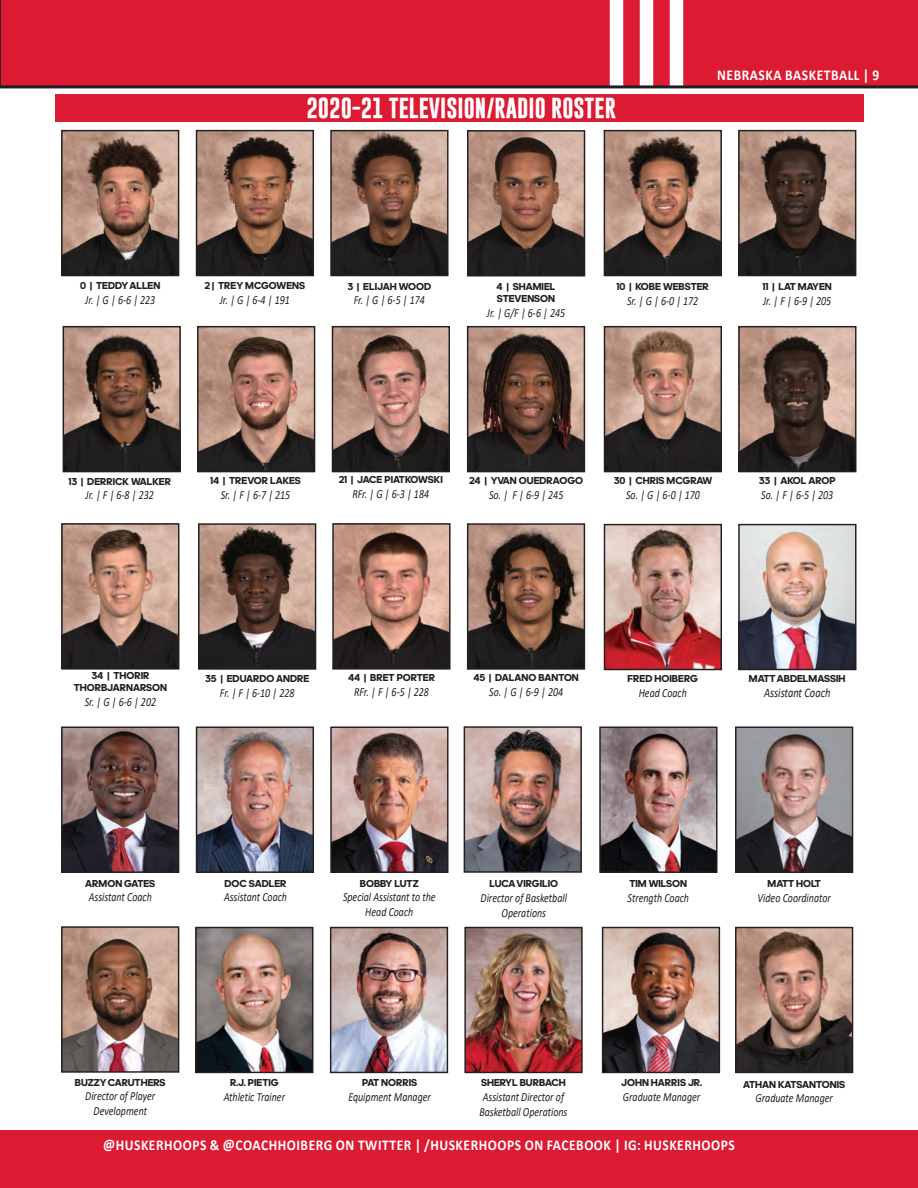
<style>
.page{position:relative;width:918px;height:1188px;background:#fff}
.page>*{position:absolute;margin:0;border:0;box-sizing:border-box;transform-origin:0 0}
.t1{font:700 21px "Gobold";color:#fff}
.t2{font:700 15px "Calibri";letter-spacing:.04em;color:#fff;scale:.9 1}
.t3{font:italic 13.05px "Calibri";color:#231f20;scale:.8 1}
.t4{font:italic 12.45px/14.5px "Calibri";color:#231f20;text-align:center;scale:.8 1}
.t5{font:700 10.2px "adineue PRO";color:#231f20}
</style>
<div class="page">
<div style="left:0;top:0;width:918px;height:85px;background:#dc1a32"></div>
<div style="left:610px;top:0;width:13px;height:94px;background:#fff"></div>
<div style="left:640px;top:0;width:13px;height:94px;background:#fff"></div>
<div style="left:670px;top:0;width:13px;height:94px;background:#fff"></div>
<div style="left:15px;top:1130px;width:903px;height:58px;background:#dc1a32"></div>
<div style="left:0;top:1130px;width:15px;height:58px;background:#dc1a32"></div>
<hr style="left:0;top:85px;width:918px;height:3px;background:#231f20">
<div style="left:55px;top:94px;width:809px;height:28px;background:#dc1a32"></div>
<img style="left:63px;top:132px;width:114px;height:142px">
<div style="left:61px;top:130px;width:118px;height:146px;border:1px solid #231f20"></div>
<img style="left:198px;top:132px;width:114px;height:142px">
<div style="left:196px;top:130px;width:118px;height:146px;border:1px solid #231f20"></div>
<img style="left:332px;top:132px;width:115px;height:142px">
<div style="left:330px;top:130px;width:119px;height:146px;border:1px solid #231f20"></div>
<img style="left:606px;top:132px;width:114px;height:142px">
<div style="left:604px;top:130px;width:118px;height:146px;border:1px solid #231f20"></div>
<img style="left:740px;top:132px;width:114px;height:142px">
<div style="left:738px;top:130px;width:118px;height:146px;border:1px solid #231f20"></div>
<img style="left:65px;top:328px;width:114px;height:142px">
<div style="left:63px;top:326px;width:118px;height:146px;border:1px solid #231f20"></div>
<img style="left:199px;top:328px;width:114px;height:142px">
<div style="left:197px;top:326px;width:118px;height:146px;border:1px solid #231f20"></div>
<img style="left:334px;top:328px;width:114px;height:142px">
<div style="left:332px;top:326px;width:118px;height:146px;border:1px solid #231f20"></div>
<img style="left:606px;top:328px;width:114px;height:142px">
<div style="left:604px;top:326px;width:118px;height:146px;border:1px solid #231f20"></div>
<img style="left:740px;top:328px;width:115px;height:142px">
<div style="left:738px;top:326px;width:119px;height:146px;border:1px solid #231f20"></div>
<img style="left:63px;top:525px;width:114px;height:143px">
<div style="left:61px;top:523px;width:118px;height:147px;border:1px solid #231f20"></div>
<img style="left:200px;top:525px;width:114px;height:143px">
<div style="left:198px;top:523px;width:118px;height:147px;border:1px solid #231f20"></div>
<img style="left:469px;top:132px;width:114px;height:142px">
<div style="left:467px;top:130px;width:118px;height:146px;border:1px solid #231f20"></div>
<img style="left:63px;top:729px;width:114px;height:142px">
<div style="left:61px;top:727px;width:118px;height:146px;border:1px solid #231f20"></div>
<img style="left:198px;top:729px;width:114px;height:142px">
<div style="left:196px;top:727px;width:118px;height:146px;border:1px solid #231f20"></div>
<img style="left:332px;top:729px;width:115px;height:142px">
<div style="left:330px;top:727px;width:119px;height:146px;border:1px solid #231f20"></div>
<img style="left:466px;top:728px;width:114px;height:143px">
<div style="left:464px;top:726px;width:118px;height:147px;border:1px solid #231f20"></div>
<img style="left:601px;top:729px;width:115px;height:142px">
<div style="left:599px;top:727px;width:119px;height:146px;border:1px solid #231f20"></div>
<img style="left:737px;top:729px;width:114px;height:142px">
<div style="left:735px;top:727px;width:118px;height:146px;border:1px solid #231f20"></div>
<img style="left:197px;top:929px;width:114px;height:142px">
<div style="left:195px;top:927px;width:118px;height:146px;border:1px solid #231f20"></div>
<img style="left:332px;top:929px;width:114px;height:142px">
<div style="left:330px;top:927px;width:118px;height:146px;border:1px solid #231f20"></div>
<img style="left:466px;top:929px;width:115px;height:142px">
<div style="left:464px;top:927px;width:119px;height:146px;border:1px solid #231f20"></div>
<img style="left:63px;top:928px;width:114px;height:143px">
<div style="left:61px;top:926px;width:118px;height:147px;border:1px solid #231f20"></div>
<img style="left:604px;top:929px;width:114px;height:142px">
<div style="left:602px;top:927px;width:118px;height:146px;border:1px solid #231f20"></div>
<img style="left:469px;top:328px;width:114px;height:142px">
<div style="left:467px;top:326px;width:118px;height:146px;border:1px solid #231f20"></div>
<img style="left:737px;top:929px;width:114px;height:142px">
<div style="left:735px;top:927px;width:118px;height:146px;border:1px solid #231f20"></div>
<img style="left:334px;top:525px;width:115px;height:143px">
<div style="left:332px;top:523px;width:119px;height:147px;border:1px solid #231f20"></div>
<img style="left:469px;top:525px;width:114px;height:143px">
<div style="left:467px;top:523px;width:118px;height:147px;border:1px solid #231f20"></div>
<img style="left:740px;top:526px;width:115px;height:142px">
<div style="left:738px;top:524px;width:119px;height:146px;border:1px solid #231f20"></div>
<img style="left:606px;top:526px;width:114px;height:142px">
<div style="left:604px;top:524px;width:118px;height:146px;border:1px solid #231f20"></div>
<p class="t1" style="left:306px;top:94px;width:311px">2020-21 TELEVISION/RADIO ROSTER</p>
<p class="t2" style="left:717px;top:65px;width:182px">NEBRASKA BASKETBALL | 9</p>
<p class="t5" style="left:80px;top:280px;width:82px">0 | TEDDY ALLEN</p>
<p class="t4" style="left:85px;top:292px;width:89px">Jr. | G | 6-6 | 223</p>
<p class="t5" style="left:204px;top:280px;width:102px">2 | TREY MCGOWENS</p>
<p class="t4" style="left:220px;top:292px;width:89px">Jr. | G | 6-4 | 191</p>
<p class="t5" style="left:347px;top:280px;width:85px">3 | ELIJAH WOOD</p>
<p class="t4" style="left:354px;top:292px;width:91px">Fr. | G | 6-5 | 174</p>
<p class="t5" style="left:497px;top:281px;width:60px">4 | SHAMIEL</p>
<p class="t5" style="left:497px;top:293px;width:60px">STEVENSON</p>
<p class="t4" style="left:487px;top:305px;width:100px">Jr. | G/F | 6-6 | 245</p>
<p class="t5" style="left:616px;top:281px;width:94px">10 | KOBE WEBSTER</p>
<p class="t4" style="left:627px;top:293px;width:91px">Sr. | G | 6-0 | 172</p>
<p class="t5" style="left:762px;top:281px;width:71px">11 | LAT MAYEN</p>
<p class="t4" style="left:763px;top:293px;width:87px">Jr. | F | 6-9 | 205</p>
<p class="t5" style="left:68px;top:475px;width:104px">13 | DERRICK WALKER</p>
<p class="t4" style="left:86px;top:487px;width:87px">Jr. | F | 6-8 | 232</p>
<p class="t5" style="left:210px;top:475px;width:92px">14 | TREVOR LAKES</p>
<p class="t4" style="left:221px;top:487px;width:88px">Sr. | F | 6-7 | 215</p>
<p class="t5" style="left:339px;top:474px;width:106px">21 | JACE PIATKOWSKI</p>
<p class="t4" style="left:352px;top:486px;width:97px">RFr. | G | 6-3 | 184</p>
<p class="t5" style="left:469px;top:475px;width:115px">24 | YVAN OUEDRAOGO</p>
<p class="t4" style="left:489px;top:487px;width:94px">So. | F | 6-9 | 245</p>
<p class="t5" style="left:614px;top:475px;width:100px">30 | CHRIS MCGRAW</p>
<p class="t4" style="left:626px;top:487px;width:94px">So. | G | 6-0 | 170</p>
<p class="t5" style="left:759px;top:475px;width:78px">33 | AKOL AROP</p>
<p class="t4" style="left:761px;top:487px;width:92px">So. | F | 6-5 | 203</p>
<p class="t5" style="left:91px;top:670px;width:60px">34 | THORIR</p>
<p class="t5" style="left:74px;top:682px;width:95px">THORBJARNARSON</p>
<p class="t4" style="left:85px;top:694px;width:91px">Sr. | G | 6-6 | 202</p>
<p class="t5" style="left:205px;top:673px;width:106px">35 | EDUARDO ANDRE</p>
<p class="t4" style="left:220px;top:685px;width:95px">Fr. | F | 6-10 | 228</p>
<p class="t5" style="left:348px;top:672px;width:88px">44 | BRET PORTER</p>
<p class="t4" style="left:354px;top:684px;width:95px">RFr. | F | 6-5 | 228</p>
<p class="t5" style="left:474px;top:672px;width:107px">45 | DALANO BANTON</p>
<p class="t4" style="left:489px;top:684px;width:94px">So. | G | 6-9 | 204</p>
<p class="t5" style="left:628px;top:672px;width:72px">FRED HOIBERG</p>
<p class="t4" style="left:639px;top:685px;width:62px">Head Coach</p>
<p class="t5" style="left:749px;top:672px;width:98px">MATT ABDELMASSIH</p>
<p class="t3" style="left:764px;top:684px;width:84px">Assistant Coach</p>
<p class="t5" style="left:85px;top:877px;width:72px">ARMON GATES</p>
<p class="t4" style="left:89px;top:889px;width:80px">Assistant Coach</p>
<p class="t5" style="left:224px;top:877px;width:64px">DOC SADLER</p>
<p class="t4" style="left:224px;top:889px;width:80px">Assistant Coach</p>
<p class="t5" style="left:360px;top:877px;width:60px">BOBBY LUTZ</p>
<p class="t4" style="left:343px;top:889px;width:117px">Special Assistant to the</p>
<p class="t4" style="left:365px;top:904px;width:62px">Head Coach</p>
<p class="t5" style="left:489px;top:878px;width:70px">LUCA VIRGILIO</p>
<p class="t4" style="left:481px;top:890px;width:109px">Director of Basketball<br>Operations</p>
<p class="t5" style="left:629px;top:878px;width:59px">TIM WILSON</p>
<p class="t4" style="left:628px;top:890px;width:78px">Strength Coach</p>
<p class="t5" style="left:768px;top:878px;width:55px">MATT HOLT</p>
<p class="t4" style="left:758px;top:890px;width:93px">Video Coordinator</p>
<p class="t5" style="left:75px;top:1076px;width:92px">BUZZY CARUTHERS</p>
<p class="t4" style="left:85px;top:1088px;width:89px">Director of Player</p>
<p class="t4" style="left:94px;top:1103px;width:68px">Development</p>
<p class="t5" style="left:230px;top:1077px;width:50px">R.J. PIETIG</p>
<p class="t4" style="left:224px;top:1089px;width:78px">Athletic Trainer</p>
<p class="t5" style="left:362px;top:1077px;width:57px">PAT NORRIS</p>
<p class="t4" style="left:348px;top:1089px;width:105px">Equipment Manager</p>
<p class="t5" style="left:481px;top:1077px;width:86px">SHERYL BURBACH</p>
<p class="t4" style="left:483px;top:1089px;width:103px">Assistant Director of</p>
<p class="t4" style="left:479px;top:1104px;width:112px">Basketball Operations</p>
<p class="t5" style="left:621px;top:1077px;width:82px">JOHN HARRIS JR.</p>
<p class="t4" style="left:623px;top:1089px;width:98px">Graduate Manager</p>
<p class="t5" style="left:743px;top:1078px;width:104px">ATHAN KATSANTONIS</p>
<p class="t4" style="left:756px;top:1090px;width:98px">Graduate Manager</p>
<p class="t2" style="left:103px;top:1134px;width:704px">@HUSKERHOOPS &amp; @COACHHOIBERG ON TWITTER | /HUSKERHOOPS ON FACEBOOK | IG: HUSKERHOOPS</p>
</div>
